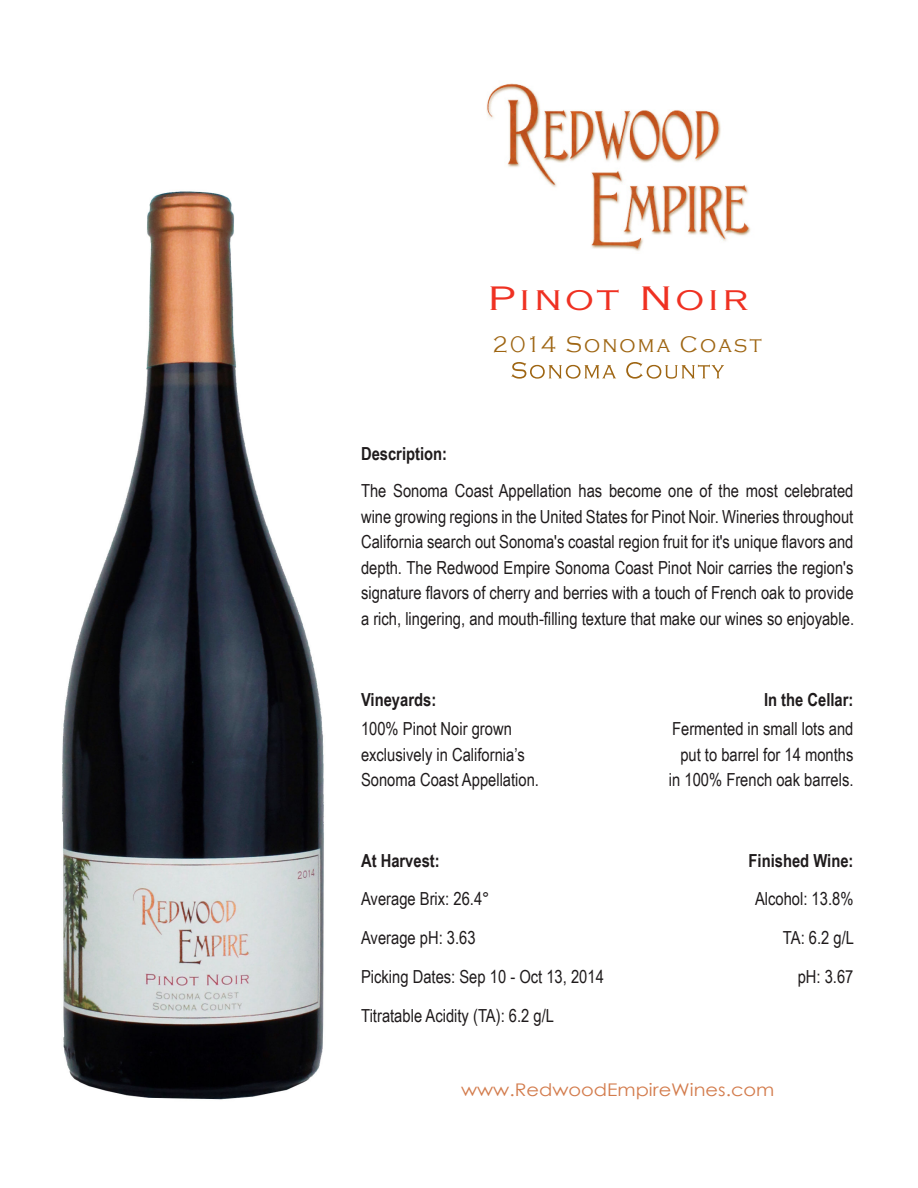
<style>
.page{position:relative;width:918px;height:1188px;background:#fff}
.page>*{position:absolute;margin:0;border:0;box-sizing:border-box;transform-origin:0 0}
.t1{font:32.4px "Copperplate Gothic Std 29 AB";letter-spacing:.05em;color:#ef3122;scale:1.46 1}
.t2{font:300 23.1px "Copperplate Gothic";letter-spacing:.1em;color:#9e6512;scale:.93 1}
.t3{font:18px/25.5px "Arial Narrow";color:#1f1b1c}
.t4{font:700 18px "Arial Narrow";color:#1f1b1c}
.t5{font:17.4px "Century Gothic";color:#d37c4d;scale:1.11 1}
</style>
<div class="page">
<img style="left:62px;top:191px;width:262px;height:909px">
<img style="left:486px;top:83px;width:265px;height:168px">
<svg style="left:511px;top:362px;width:105px;height:17px"></svg>
<svg style="left:626px;top:362px;width:98px;height:17px"></svg>
<p class="t4" style="left:361px;top:440px;width:88px">Description:</p>
<h1 class="t1" style="left:487px;top:279px;width:181px">Pinot Noir</h1>
<p class="t2" style="left:492px;top:332px;width:291px">2014 Sonoma Coast</p>
<p class="t3" style="left:361px;top:477px;width:495px;text-align:justify">The Sonoma Coast Appellation has become one of the most celebrated wine growing regions in the United States for Pinot Noir. Wineries throughout California search out Sonoma's coastal region fruit for it's unique flavors and depth. The Redwood Empire Sonoma Coast Pinot Noir carries the region's signature flavors of cherry and berries with a touch of French oak to provide a rich, lingering, and mouth-filling texture that make our wines so enjoyable.</p>
<p class="t4" style="left:361px;top:686px;width:77px">Vineyards:</p>
<p class="t4" style="left:764px;top:686px;width:91px">In the Cellar:</p>
<p class="t3" style="left:361px;top:716px;width:180px">100% Pinot Noir grown exclusively in California’s<br>Sonoma Coast Appellation.</p>
<p class="t3" style="left:669px;top:716px;width:186px;text-align:right">Fermented in small lots and put to barrel for 14 months in 100% French oak barrels.</p>
<p class="t4" style="left:361px;top:847px;width:80px">At Harvest:</p>
<p class="t4" style="left:749px;top:847px;width:106px">Finished Wine:</p>
<p class="t3" style="left:361px;top:879px;width:244px;line-height:38.8px">Average Brix: 26.4°<br>Average pH: 3.63<br>Picking Dates: Sep 10 - Oct 13, 2014<br>Titratable Acidity (TA): 6.2 g/L</p>
<p class="t3" style="left:755px;top:879px;width:100px;line-height:38.8px;text-align:right">Alcohol: 13.8%<br>TA: 6.2 g/L<br>pH: 3.67</p>
<p class="t5" style="left:461px;top:1077px;width:284px">www.RedwoodEmpireWines.com</p>
</div>
